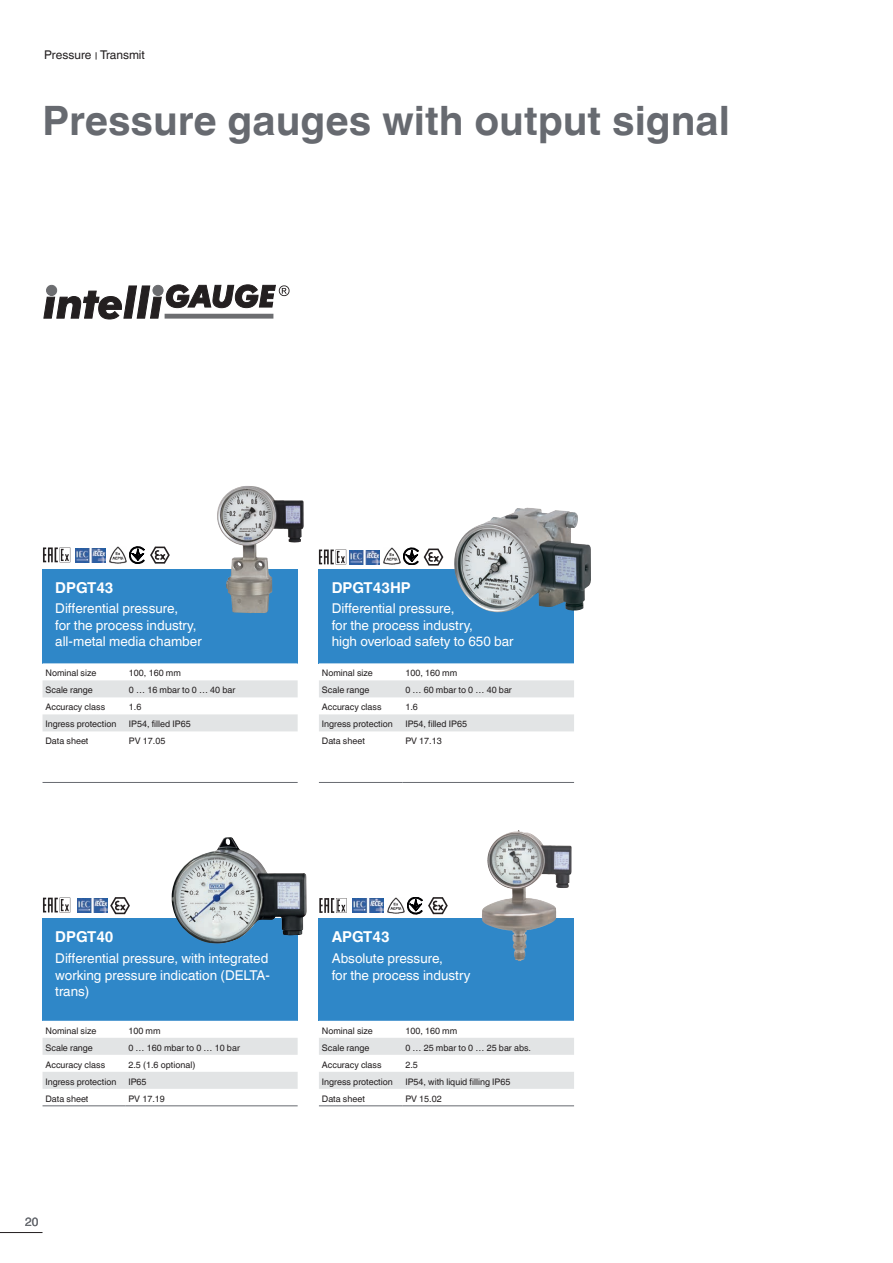
<style>
.page{position:relative;width:893px;height:1263px;background:#fff}
.page>*{position:absolute;margin:0;border:0;box-sizing:border-box;transform-origin:0 0}
.t1{font:700 40.5px "Helvetica World";color:#676a70}
.t2{font:700 15px "Helvetica World";color:#fff}
.t3{font:13.5px/16.5px "Helvetica World";color:#fff}
.t4{font:12px "Helvetica World";color:#231f20}
.t5{font:12px "Helvetica World";color:#676a70}
.t6{font:9px "Helvetica World";color:#231f20}
.s1{font-family:"Times New Roman"}
</style>
<div class="page">
<hr style="left:0;top:1232px;width:43px;height:1px;background:#231f20">
<div style="left:43px;top:569px;width:255px;height:94px;background:#2f87c8"></div>
<svg style="left:43px;top:663px;width:255px;height:69px"></svg>
<hr style="left:43px;top:782px;width:83px;height:1px;background:#676a70">
<hr style="left:126px;top:782px;width:172px;height:1px;background:#676a70">
<div style="left:319px;top:569px;width:255px;height:94px;background:#2f87c8"></div>
<svg style="left:319px;top:663px;width:255px;height:69px"></svg>
<hr style="left:319px;top:782px;width:83px;height:1px;background:#676a70">
<hr style="left:402px;top:782px;width:172px;height:1px;background:#676a70">
<div style="left:43px;top:919px;width:255px;height:102px;background:#2f87c8"></div>
<svg style="left:43px;top:1038px;width:255px;height:51px"></svg>
<hr style="left:43px;top:1105px;width:82px;height:1px;background:#676a70">
<hr style="left:125px;top:1105px;width:173px;height:1px;background:#676a70">
<div style="left:319px;top:919px;width:255px;height:102px;background:#2f87c8"></div>
<svg style="left:319px;top:1038px;width:255px;height:51px"></svg>
<hr style="left:319px;top:1105px;width:83px;height:1px;background:#676a70">
<hr style="left:402px;top:1105px;width:172px;height:1px;background:#676a70">
<svg style="left:43px;top:284px;width:247px;height:36px"></svg>
<div style="left:47px;top:285px;width:10px;height:10px;background:#6c6d70;border-radius:50%"></div>
<div style="left:46px;top:285px;width:11px;height:11px;border:1px solid #6c6d70;border-radius:50%"></div>
<div style="left:165px;top:314px;width:108px;height:5px;background:#6c6d70"></div>
<div style="left:153px;top:285px;width:10px;height:10px;background:#6c6d70;border-radius:50%"></div>
<div style="left:153px;top:285px;width:11px;height:11px;border:1px solid #6c6d70;border-radius:50%"></div>
<img style="left:217px;top:486px;width:87px;height:127px">
<img style="left:454px;top:507px;width:137px;height:106px">
<svg style="left:319px;top:549px;width:27px;height:15px"></svg>
<svg style="left:43px;top:547px;width:27px;height:15px"></svg>
<img style="left:75px;top:548px;width:30px;height:14px">
<img style="left:349px;top:551px;width:31px;height:14px">
<img style="left:353px;top:898px;width:30px;height:14px">
<img style="left:78px;top:899px;width:30px;height:13px">
<img style="left:171px;top:837px;width:136px;height:107px">
<img style="left:488px;top:831px;width:30px;height:25px">
<img style="left:110px;top:547px;width:17px;height:16px">
<svg style="left:129px;top:547px;width:15px;height:17px"></svg>
<img style="left:384px;top:548px;width:17px;height:16px">
<svg style="left:403px;top:548px;width:15px;height:17px"></svg>
<img style="left:388px;top:897px;width:17px;height:17px">
<svg style="left:407px;top:897px;width:15px;height:17px"></svg>
<svg style="left:43px;top:898px;width:27px;height:14px"></svg>
<svg style="left:319px;top:898px;width:28px;height:15px"></svg>
<svg style="left:150px;top:546px;width:20px;height:18px"></svg>
<svg style="left:424px;top:548px;width:19px;height:18px"></svg>
<svg style="left:428px;top:897px;width:20px;height:17px"></svg>
<svg style="left:110px;top:897px;width:20px;height:17px"></svg>
<h3 class="t4" style="left:44px;top:48px;width:102px">Pressure <span class="s1">׀</span> Transmit</h3>
<h1 class="t1" style="left:43px;top:98px;width:689px">Pressure gauges with output signal</h1>
<h2 class="t2" style="left:55px;top:578px;width:60px">DPGT43</h2>
<h3 class="t3" style="left:55px;top:600px;width:148px">Differential pressure,<br>for the process industry, all-metal media chamber</h3>
<p class="t6" style="left:45px;top:668px;width:52px">Nominal size</p>
<p class="t6" style="left:129px;top:668px;width:53px">100, 160 mm</p>
<p class="t6" style="left:45px;top:685px;width:49px">Scale range</p>
<p class="t6" style="left:129px;top:685px;width:108px">0 … 16 mbar to 0 … 40 bar</p>
<p class="t6" style="left:45px;top:702px;width:61px">Accuracy class</p>
<p class="t6" style="left:129px;top:702px;width:14px">1.6</p>
<p class="t6" style="left:45px;top:719px;width:72px">Ingress protection</p>
<p class="t6" style="left:129px;top:719px;width:63px">IP54, filled IP65</p>
<p class="t6" style="left:45px;top:736px;width:44px">Data sheet</p>
<p class="t6" style="left:129px;top:736px;width:38px">PV 17.05</p>
<h2 class="t2" style="left:332px;top:578px;width:81px">DPGT43HP</h2>
<h3 class="t3" style="left:332px;top:600px;width:183px">Differential pressure,<br>for the process industry,<br>high overload safety to 650 bar</h3>
<p class="t6" style="left:322px;top:668px;width:52px">Nominal size</p>
<p class="t6" style="left:405px;top:668px;width:53px">100, 160 mm</p>
<p class="t6" style="left:322px;top:685px;width:49px">Scale range</p>
<p class="t6" style="left:405px;top:685px;width:108px">0 … 60 mbar to 0 … 40 bar</p>
<p class="t6" style="left:322px;top:702px;width:61px">Accuracy class</p>
<p class="t6" style="left:405px;top:702px;width:14px">1.6</p>
<p class="t6" style="left:322px;top:719px;width:72px">Ingress protection</p>
<p class="t6" style="left:405px;top:719px;width:63px">IP54, filled IP65</p>
<p class="t6" style="left:322px;top:736px;width:44px">Data sheet</p>
<p class="t6" style="left:405px;top:736px;width:38px">PV 17.13</p>
<h2 class="t2" style="left:55px;top:928px;width:60px">DPGT40</h2>
<h3 class="t3" style="left:55px;top:950px;width:216px;text-align:justify">Differential pressure, with integrated working pressure indication (DELTA&shy;trans)</h3>
<p class="t6" style="left:45px;top:1025px;width:52px">Nominal size</p>
<p class="t6" style="left:128px;top:1025px;width:34px">100 mm</p>
<p class="t6" style="left:45px;top:1042px;width:49px">Scale range</p>
<p class="t6" style="left:128px;top:1042px;width:113px">0 … 160 mbar to 0 … 10 bar</p>
<p class="t6" style="left:45px;top:1059px;width:61px">Accuracy class</p>
<p class="t6" style="left:128px;top:1059px;width:68px">2.5 (1.6 optional)</p>
<p class="t6" style="left:45px;top:1076px;width:72px">Ingress protection</p>
<p class="t6" style="left:128px;top:1076px;width:20px">IP65</p>
<p class="t6" style="left:45px;top:1093px;width:44px">Data sheet</p>
<p class="t6" style="left:128px;top:1093px;width:38px">PV 17.19</p>
<h3 class="t5" style="left:25px;top:1215px;width:15px">20</h3>
<h2 class="t2" style="left:332px;top:928px;width:60px">APGT43</h2>
<h3 class="t3" style="left:332px;top:950px;width:140px">Absolute pressure,<br>for the process industry</h3>
<p class="t6" style="left:322px;top:1025px;width:52px">Nominal size</p>
<p class="t6" style="left:405px;top:1025px;width:53px">100, 160 mm</p>
<p class="t6" style="left:322px;top:1042px;width:49px">Scale range</p>
<p class="t6" style="left:405px;top:1042px;width:127px">0 … 25 mbar to 0 … 25 bar abs.</p>
<p class="t6" style="left:322px;top:1059px;width:61px">Accuracy class</p>
<p class="t6" style="left:405px;top:1059px;width:14px">2.5</p>
<p class="t6" style="left:322px;top:1076px;width:72px">Ingress protection</p>
<p class="t6" style="left:405px;top:1076px;width:107px">IP54, with liquid filling IP65</p>
<p class="t6" style="left:322px;top:1093px;width:44px">Data sheet</p>
<p class="t6" style="left:405px;top:1093px;width:38px">PV 15.02</p>
</div>
